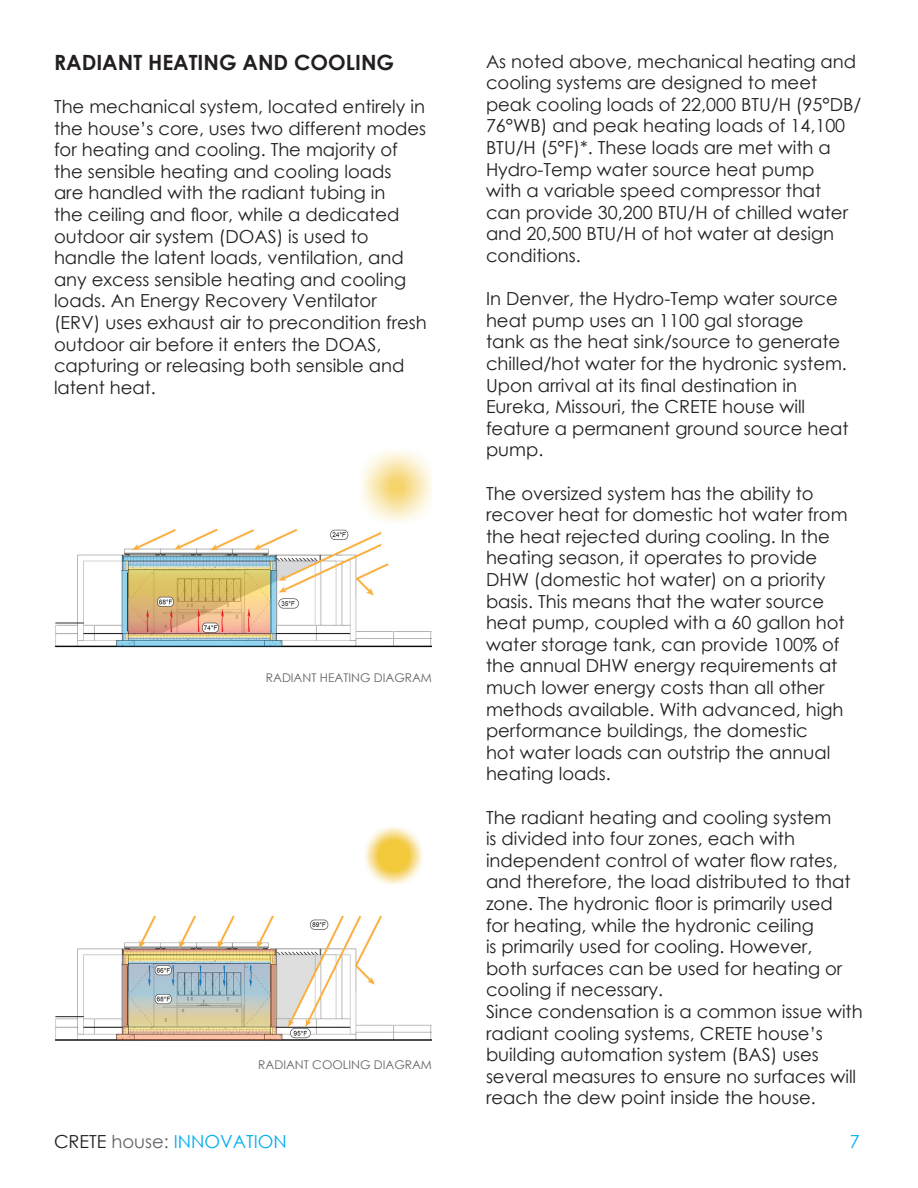
<style>
.page{position:relative;width:918px;height:1188px;background:#fff}
.page>*{position:absolute;margin:0;border:0;box-sizing:border-box;transform-origin:0 0}
.t1{font:700 21px "Century Gothic";color:#231f20}
.t2{font:18px/21.6px "Century Gothic";color:#231f20}
.t3{font:18px "Century Gothic";color:#00aeef}
.t4{font:12px "Century Gothic";color:#646464}
.s1{color:#231f20}
.s2{color:#646464}
</style>
<div class="page">
<img style="left:54px;top:451px;width:378px;height:196px">
<img style="left:54px;top:827px;width:378px;height:214px">
<p class="t1" style="left:54px;top:46px;width:342px">RADIANT HEATING AND COOLING</p>
<p class="t2" style="left:54px;top:95px;width:374px">The mechanical system, located entirely in the house’s core, uses two different modes for heating and cooling. The majority of the sensible heating and cooling loads<br>are handled with the radiant tubing in<br>the ceiling and floor, while a dedicated outdoor air system (DOAS) is used to handle the latent loads, ventilation, and any excess sensible heating and cooling loads. An Energy Recovery Ventilator (ERV) uses exhaust air to precondition fresh outdoor air before it enters the DOAS, capturing or releasing both sensible and latent heat.</p>
<p class="t4" style="left:266px;top:669px;width:168px">RADIANT HEATING DIAGRAM</p>
<p class="t4" style="left:258px;top:1056px;width:175px">RADIANT COOLING DIAGRAM</p>
<p class="t2" style="left:486px;top:50px;width:377px">As noted above, mechanical heating and cooling systems are designed to meet peak cooling loads of 22,000 BTU/H (95°DB/ 76°WB) and peak heating loads of 14,100<br>BTU/H (5°F)*. These loads are met with a Hydro-Temp water source heat pump<br>with a variable speed compressor that<br>can provide 30,200 BTU/H of chilled water and 20,500 BTU/H of hot water at design conditions.</p>
<p class="t2" style="left:486px;top:288px;width:364px">In Denver, the Hydro-Temp water source heat pump uses an 1100 gal storage<br>tank as the heat sink/source to generate chilled/hot water for the hydronic system.<br>Upon arrival at its final destination in Eureka, Missouri, the CRETE house will feature a permanent ground source heat pump.</p>
<p class="t2" style="left:486px;top:482px;width:363px">The oversized system has the ability to recover heat for domestic hot water from the heat rejected during cooling. In the heating season, it operates to provide DHW (domestic hot water) on a priority basis. This means that the water source heat pump, coupled with a 60 gallon hot water storage tank, can provide 100% of the annual DHW energy requirements at much lower energy costs than all other methods available. With advanced, high performance buildings, the domestic<br>hot water loads can outstrip the annual heating loads.</p>
<p class="t2" style="left:486px;top:806px;width:366px">The radiant heating and cooling system<br>is divided into four zones, each with independent control of water flow rates, and therefore, the load distributed to that zone. The hydronic floor is primarily used for heating, while the hydronic ceiling<br>is primarily used for cooling. However, both surfaces can be used for heating or cooling if necessary.</p>
<p class="t2" style="left:486px;top:1000px;width:378px">Since condensation is a common issue with radiant cooling systems, CRETE house’s building automation system (BAS) uses several measures to ensure no surfaces will reach the dew point inside the house.</p>
<p class="t3" style="left:54px;top:1128px;width:234px"><span class="s1">CRETE</span> <span class="s2">house:</span> INNOVATION</p>
<p class="t3" style="left:850px;top:1128px;width:11px">7</p>
</div>
